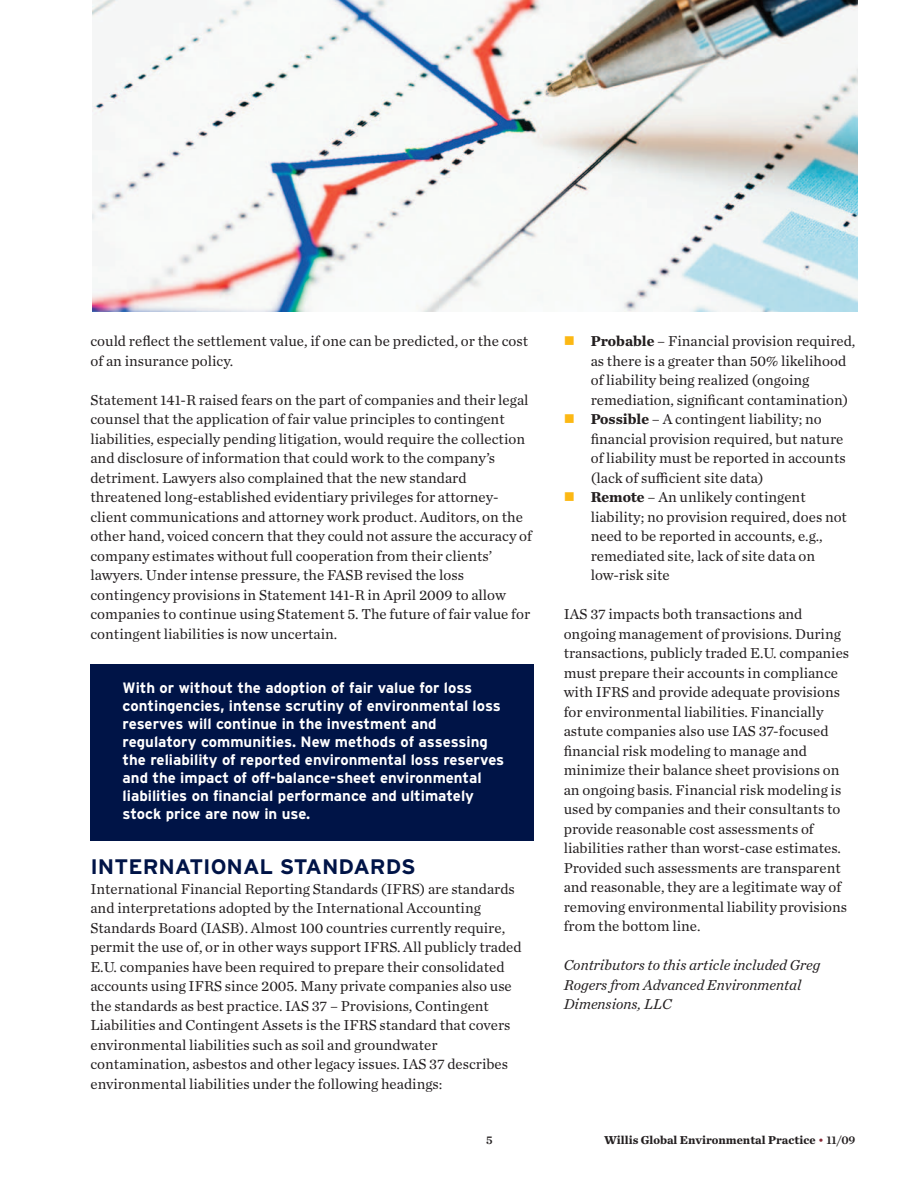
<style>
.page{position:relative;width:918px;height:1188px;background:#fff}
.page>*{position:absolute;margin:0;border:0;box-sizing:border-box;transform-origin:0 0}
.t1{font:700 21px "Interstate";color:#001447;scale:1.05 1}
.t2{font:15px/19.5px "Chronicle Text G1";color:#231f20}
.t3{font:700 15px/18px "Interstate";color:#fff}
.t4{font:italic 15px/19.5px "Chronicle Text G1";color:#231f20}
.t5{font:700 12px "Chronicle Text G1";color:#231f20}
.t6{font:12px "Chronicle Text G1 Semi";color:#231f20}
.s1{font-weight:700}
.s2{font-weight:400;color:#892c3a}
.s3{font-family:"Chronicle Text G1 Semi";font-weight:400}
</style>
<div class="page">
<img style="left:93px;top:0;width:765px;height:312px">
<div style="left:91px;top:665px;width:443px;height:176px;background:#001447"></div>
<p class="t2" style="left:90px;top:333px;width:439px">could reflect the settlement value, if one can be predicted, or the cost of an insurance policy.</p>
<p class="t2" style="left:90px;top:391px;width:443px">Statement 141-R raised fears on the part of companies and their legal counsel that the application of fair value principles to contingent liabilities, especially pending litigation, would require the collection and disclosure of information that could work to the company’s detriment. Lawyers also complained that the new standard threatened long-established evidentiary privileges for attorney&shy;client communications and attorney work product. Auditors, on the other hand, voiced concern that they could not assure the accuracy of company estimates without full cooperation from their clients’ lawyers. Under intense pressure, the FASB revised the loss contingency provisions in Statement 141-R in April 2009 to allow companies to continue using Statement 5. The future of fair value for contingent liabilities is now uncertain.</p>
<p class="t3" style="left:123px;top:679px;width:383px">With or without the adoption of fair value for loss contingencies, intense scrutiny of environmental loss reserves will continue in the investment and regulatory communities. New methods of assessing the reliability of reported environmental loss reserves and the impact of off-balance-sheet environmental liabilities on financial performance and ultimately stock price are now in use.</p>
<h1 class="t1" style="left:90px;top:855px;width:311px">INTERNATIONAL STANDARDS</h1>
<p class="t2" style="left:90px;top:880px;width:433px">International Financial Reporting Standards (IFRS) are standards and interpretations adopted by the International Accounting Standards Board (IASB). Almost 100 countries currently require, permit the use of, or in other ways support IFRS. All publicly traded E.U. companies have been required to prepare their consolidated accounts using IFRS since 2005. Many private companies also use the standards as best practice. IAS 37 – Provisions, Contingent Liabilities and Contingent Assets is the IFRS standard that covers environmental liabilities such as soil and groundwater contamination, asbestos and other legacy issues. IAS 37 describes environmental liabilities under the following headings:</p>
<p class="t2" style="left:591px;top:333px;width:266px"><span class="s1">Probable</span> – Financial provision required, as there is a greater than 50% likelihood of liability being realized (ongoing remediation, significant contamination)<br><span class="s1">Possible</span> – A contingent liability; no financial provision required, but nature of liability must be reported in accounts (lack of sufficient site data)<br><span class="s1">Remote</span> – An unlikely contingent liability; no provision required, does not need to be reported in accounts, e.g., remediated site, lack of site data on low-risk site</p>
<p class="t2" style="left:564px;top:606px;width:287px">IAS 37 impacts both transactions and ongoing management of provisions. During transactions, publicly traded E.U. companies must prepare their accounts in compliance with IFRS and provide adequate provisions for environmental liabilities. Financially astute companies also use IAS 37-focused financial risk modeling to manage and minimize their balance sheet provisions on an ongoing basis. Financial risk modeling is used by companies and their consultants to provide reasonable cost assessments of liabilities rather than worst-case estimates.<br>Provided such assessments are transparent and reasonable, they are a legitimate way of removing environmental liability provisions from the bottom line.</p>
<p class="t4" style="left:564px;top:957px;width:258px">Contributors to this article included Greg<br>Rogers from Advanced Environmental<br>Dimensions, LLC</p>
<p class="t6" style="left:486px;top:1136px;width:8px">5</p>
<p class="t5" style="left:604px;top:1136px;width:253px">Willis Global Environmental Practice <span class="s2">•</span> <span class="s3">11/09</span></p>
</div>
